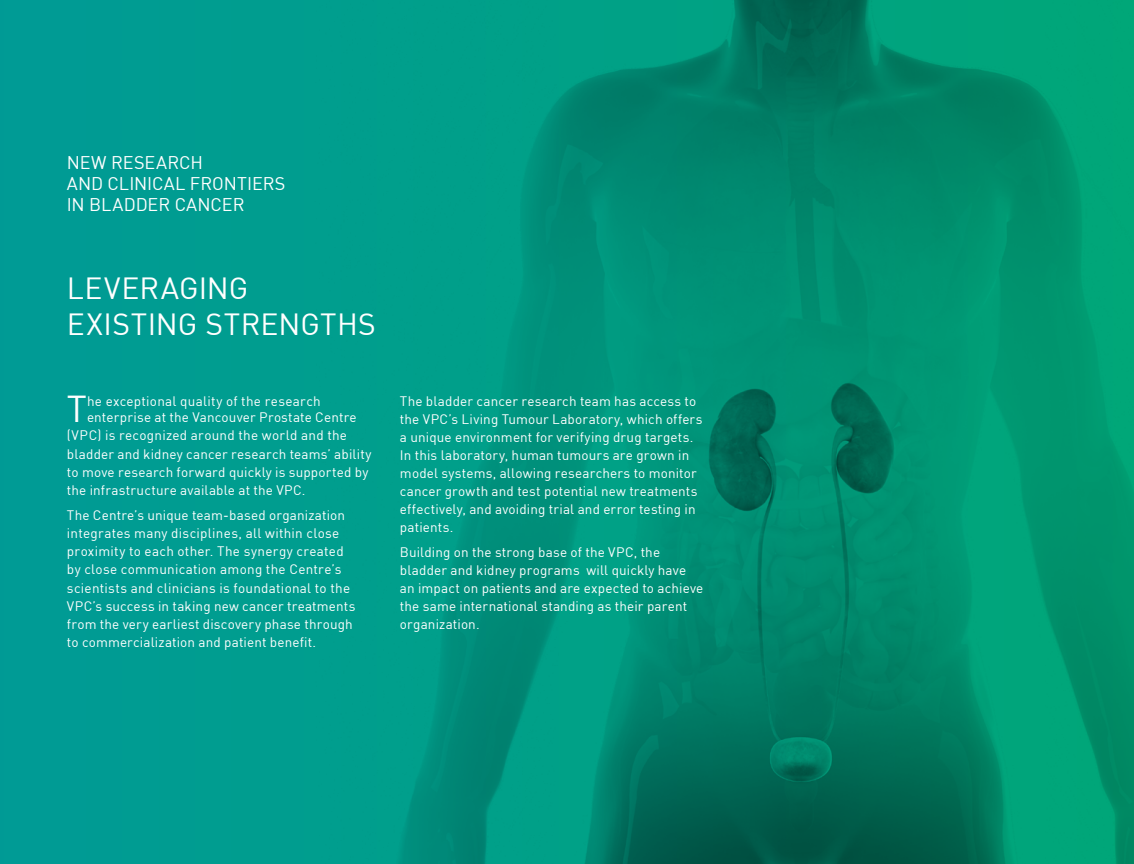
<style>
.page{position:relative;width:1134px;height:864px;background:#009d90}
.page>*{position:absolute;margin:0;border:0;box-sizing:border-box;transform-origin:0 0}
.t1{font:36.6px "DIN";color:#fff}
.t2{font:30px/36px "DIN";letter-spacing:.01em;color:#fff}
.t3{font:18px/21px "DIN";letter-spacing:-.005em;color:#fff}
.t4{font:13.5px/18.1px "DIN";letter-spacing:.015em;color:#fff}
</style>
<div class="page">
<img style="left:398px;top:0;width:736px;height:864px">
<h3 class="t3" style="left:67px;top:152px;width:220px">NEW RESEARCH<br>AND CLINICAL FRONTIERS<br>IN BLADDER CANCER</h3>
<h2 class="t2" style="left:67px;top:269px;width:310px">LEVERAGING<br>EXISTING STRENGTHS</h2>
<h1 class="t1" style="left:67px;top:386px;width:22px">T</h1>
<p class="t4" style="left:87px;top:392px;width:271px;line-height:16.5px">he exceptional quality of the research enterprise at the Vancouver Prostate Centre</p>
<p class="t4" style="left:67px;top:426px;width:306px">(VPC) is recognized around the world and the bladder and kidney cancer research teams’ ability to move research forward quickly is supported by the infrastructure available at the VPC.</p>
<p class="t4" style="left:67px;top:506px;width:290px">The Centre’s unique team-based organization integrates many disciplines, all within close proximity to each other. The synergy created by close communication among the Centre’s scientists and clinicians is foundational to the VPC’s success in taking new cancer treatments from the very earliest discovery phase through to commercialization and patient benefit.</p>
<p class="t4" style="left:400px;top:392px;width:304px">The bladder cancer research team has access to the VPC’s Living Tumour Laboratory, which offers a unique environment for verifying drug targets.<br>In this laboratory, human tumours are grown in model systems, allowing researchers to monitor cancer growth and test potential new treatments effectively, and avoiding trial and error testing in patients.</p>
<p class="t4" style="left:400px;top:543px;width:305px">Building on the strong base of the VPC, the bladder and kidney programs will quickly have an impact on patients and are expected to achieve the same international standing as their parent organization.</p>
</div>
